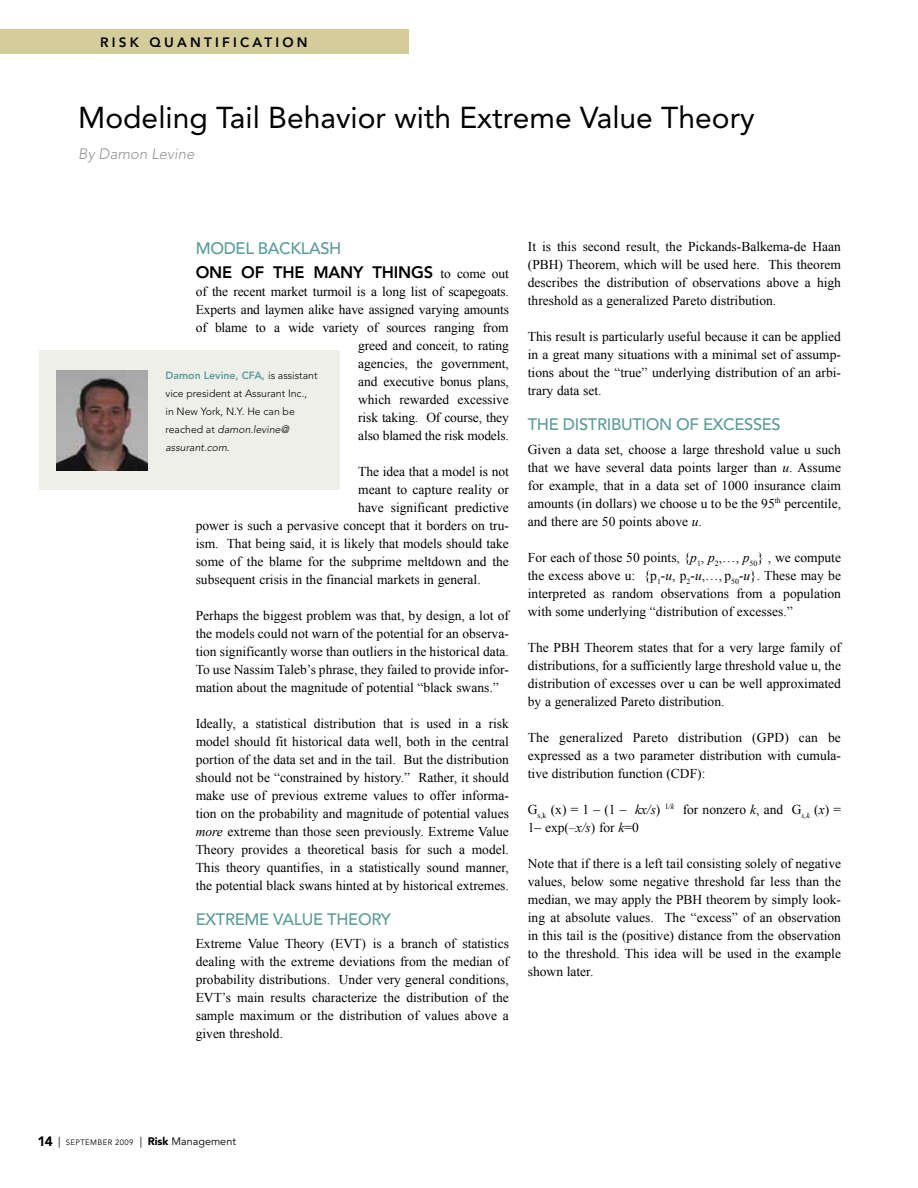
<style>
.page{position:relative;width:918px;height:1188px;background:#fff}
.page>*{position:absolute;margin:0;border:0;box-sizing:border-box;transform-origin:0 0}
.t1{font:30px "Avenir";color:#000}
.t2{font:500 16.5px "Avenir";letter-spacing:-.02em;color:#5b9b98}
.t3{font:800 16.5px/23.4px "Avenir";letter-spacing:-.01em;color:#000}
.t4{font:italic 300 15px "Avenir";color:#939598}
.t5{font:13.5px/18px "Times New Roman";color:#000;text-align:justify}
.t6{font:800 13.5px "Avenir";letter-spacing:.24em;color:#000}
.t7{font:300 10.5px/18px "Avenir";color:#000}
.t8{font:7.8px "Avenir";letter-spacing:.05em;color:#000}
.s1{font-weight:500;color:#5b9b98}
.s2{font-family:"Times New Roman";font-weight:400;font-size:13.5px}
.s3{font-style:italic}
.s4{font-weight:800;color:#5b9b98}
.s5{font-weight:900;font-size:13.5px}
.s6{font-size:10.8px}
.s7{font-weight:900;font-size:10.8px}
</style>
<div class="page">
<div style="left:39px;top:351px;width:300px;height:139px;background:#efefea"></div>
<img style="left:57px;top:371px;width:91px;height:99px">
<div style="left:0;top:30px;width:408px;height:24px;background:#d5cc9c"></div>
<p class="t6" style="left:100px;top:34px;width:88px">RISK QUANTIFI</p>
<p class="t6" style="left:240px;top:34px;width:22px">CATI</p>
<p class="t6" style="left:282px;top:34px;width:25px">ON</p>
<h1 class="t1" style="left:78px;top:100px;width:678px">Modeling Tail Behavior with Extreme Value Theory</h1>
<p class="t4" style="left:78px;top:145px;width:118px">By Damon Levine</p>
<p class="t3" style="left:196px;top:237px;width:315px"><span class="s1">MODEL BACKLASH<br></span>ONE O F THE MANY THINGS <span class="s2">to come out</span></p>
<p class="t5" style="left:196px;top:282px;width:315px;text-align:right">of the recent market turmoil is a long list of scapegoats.<br>Experts and laymen alike have assigned varying amounts of blame to a wide variety of sources ranging from greed and conceit, to rating<br>agencies, the government,<br>and executive bonus plans,<br>which rewarded excessive<br>risk taking. Of course, they<br>also blamed the risk models.</p>
<p class="t5" style="left:358px;top:462px;width:152px">The idea that a model is not</p>
<p class="t5" style="left:358px;top:480px;width:152px">meant to capture reality or</p>
<p class="t5" style="left:358px;top:498px;width:152px">have significant predictive</p>
<p class="t5" style="left:196px;top:516px;width:315px">power is such a pervasive concept that it borders on tru-</p>
<p class="t5" style="left:196px;top:534px;width:315px">ism. That being said, it is likely that models should take</p>
<p class="t5" style="left:196px;top:552px;width:315px">some of the blame for the subprime meltdown and the</p>
<p class="t5" style="left:196px;top:570px;width:287px">subsequent crisis in the financial markets in general.</p>
<p class="t5" style="left:196px;top:606px;width:315px">Perhaps the biggest problem was that, by design, a lot of the models could not warn of the potential for an observa&shy;tion significantly worse than outliers in the historical data.<br>To use Nassim Taleb’s phrase, they failed to provide infor&shy;mation about the magnitude of potential “black swans.”</p>
<p class="t5" style="left:196px;top:714px;width:315px">Ideally, a statistical distribution that is used in a risk model should fit historical data well, both in the central portion of the data set and in the tail. But the distribution should not be “constrained by history.” Rather, it should make use of previous extreme values to offer informa&shy;tion on the probability and magnitude of potential values <span class="s3">more</span> extreme than those seen previously. Extreme Value Theory provides a theoretical basis for such a model.<br>This theory quantifies, in a statistically sound manner, the potential black swans hinted at by historical extremes.</p>
<p class="t2" style="left:196px;top:910px;width:197px">EXTREM E VALUE THEORY</p>
<p class="t5" style="left:196px;top:935px;width:315px">Extreme Value Theory (EVT) is a branch of statistics dealing with the extreme deviations from the median of probability distributions. Under very general conditions, EVT’s main results characterize the distribution of the sample maximum or the distribution of values above a given threshold.</p>
<p class="t7" style="left:166px;top:367px;width:154px"><span class="s4">DAMON LEVINE, CFA,</span> is assistant vice president at Assurant Inc., in New York, N.Y. He can be reached at <span class="s3">damon.levine@ assurant.com.</span></p>
<p class="t5" style="left:528px;top:237px;width:315px">It is this second result, the Pickands-Balkema-de Haan (PBH) Theorem, which will be used here. This theorem describes the distribution of observations above a high threshold as a generalized Pareto distribution.</p>
<p class="t5" style="left:528px;top:327px;width:315px">This result is particularly useful because it can be applied in a great many situations with a minimal set of assump&shy;tions about the “true” underlying distribution of an arbi&shy;trary data set.</p>
<p class="t2" style="left:528px;top:415px;width:254px">THE DISTRIBUTION OF EXCESSES</p>
<p class="t5" style="left:528px;top:440px;width:315px">Given a data set, choose a large threshold value u such that we have several data points larger than <span class="s3">u</span>. Assume for example, that in a data set of 1000 insurance claim amounts (in dollars) we choose u to be the 95<sup>th</sup> percentile, and there are 50 points above <span class="s3">u</span>.</p>
<p class="t5" style="left:528px;top:548px;width:315px">For each of those 50 points, {<span class="s3">p</span><sub>1</sub>, <span class="s3">p</span><sub>2</sub>,…, <span class="s3">p</span><sub>50</sub>} , we compute the excess above u: {p<sub>1</sub><span class="s3">-u</span>, p<sub>2</sub><span class="s3">-u</span>,…, p<sub>50</sub><span class="s3">-u</span>}. These may be interpreted as random observations from a population with some underlying “distribution of excesses.”</p>
<p class="t5" style="left:528px;top:638px;width:315px">The PBH Theorem states that for a very large family of distributions, for a sufficiently large threshold value u, the distribution of excesses over u can be well approximated by a generalized Pareto distribution.</p>
<p class="t5" style="left:528px;top:728px;width:315px">The generalized Pareto distribution (GPD) can be expressed as a two parameter distribution with cumula&shy;tive distribution function (CDF):</p>
<p class="t5" style="left:528px;top:800px;width:315px">G<sub>s,k</sub> (x) = 1 – (1 – <span class="s3">kx/s</span>) <sup>1</sup><sup>/k</sup> for nonzero <span class="s3">k</span>, and G<sub>s,k</sub> (<span class="s3">x</span>) =<br>1– exp(<span class="s3">–x/s</span>) for <span class="s3">k</span>=0</p>
<p class="t5" style="left:528px;top:854px;width:315px">Note that if there is a left tail consisting solely of negative values, below some negative threshold far less than the median, we may apply the PBH theorem by simply look&shy;ing at absolute values. The “excess” of an observation in this tail is the (positive) distance from the observation to the threshold. This idea will be used in the example shown later.</p>
<p class="t8" style="left:38px;top:1138px;width:200px"><span class="s5">14</span> <span class="s6">|</span> SEPTEMBER 2009 <span class="s6">|</span> <span class="s7">Risk</span> <span class="s6">Management</span></p>
</div>
